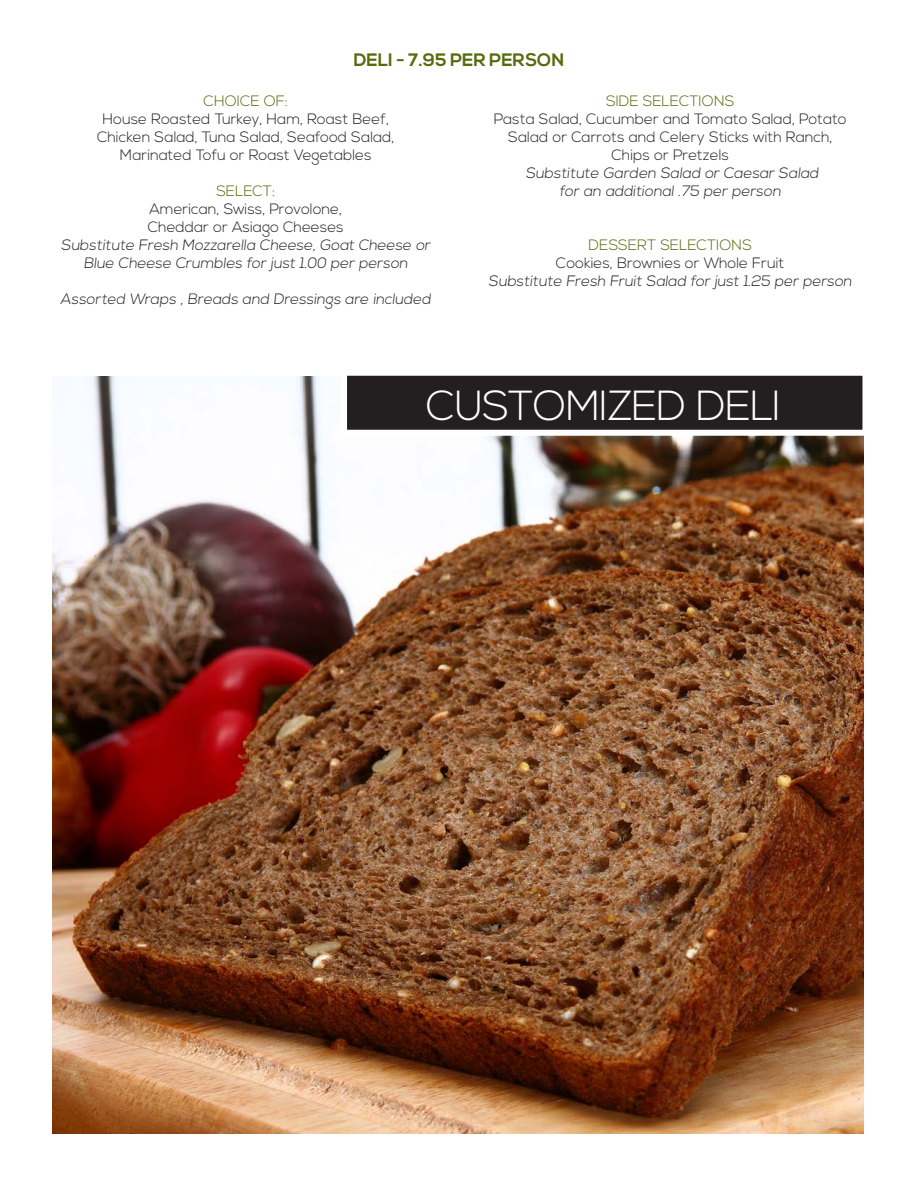
<style>
.page{position:relative;width:918px;height:1188px;background:#fff}
.page>*{position:absolute;margin:0;border:0;box-sizing:border-box;transform-origin:0 0}
.t1{font:300 42px "Nexa";letter-spacing:-.02em;color:#fff}
.t2{font:700 18px "Nexa";color:#556b0e}
.t3{font:300 15px/18px "Nexa";color:#231f20;text-align:center}
.t4{font:300 15px "Nexa";color:#556b0e}
</style>
<div class="page">
<img style="left:52px;top:376px;width:812px;height:758px">
<div style="left:344px;top:373px;width:522px;height:60px;background:#231f20"></div>
<div style="left:341px;top:370px;width:527px;height:66px;border:6px solid #fff"></div>
<p class="t2" style="left:354px;top:49px;width:212px">DELI - 7.95 PER PERSON</p>
<p class="t4" style="left:204px;top:92px;width:86px">CHOICE OF:</p>
<p class="t3" style="left:97px;top:111px;width:299px">House Roasted Turkey, Ham, Roast Beef,<br>Chicken Salad, Tuna Salad, Seafood Salad,<br>Marinated Tofu or Roast Vegetables</p>
<p class="t4" style="left:216px;top:182px;width:60px">SELECT:</p>
<p class="t3" style="left:148px;top:201px;width:197px;text-align:left">American, Swiss, Provolone,<br>Cheddar or Asiago Cheeses</p>
<p class="t3" style="left:61px;top:237px;width:373px">Substitute Fresh Mozzarella Cheese, Goat Cheese or<br>Blue Cheese Crumbles for just 1.00 per person</p>
<p class="t3" style="left:61px;top:291px;width:374px">Assorted Wraps , Breads and Dressings are included</p>
<p class="t4" style="left:606px;top:92px;width:129px">SIDE SELECTIONS</p>
<p class="t3" style="left:494px;top:111px;width:355px">Pasta Salad, Cucumber and Tomato Salad, Potato<br>Salad or Carrots and Celery Sticks with Ranch,<br>Chips or Pretzels</p>
<p class="t3" style="left:526px;top:165px;width:297px">Substitute Garden Salad or Caesar Salad for an additional .75 per person</p>
<p class="t4" style="left:589px;top:236px;width:165px">DESSERT SELECTIONS</p>
<p class="t3" style="left:556px;top:255px;width:230px">Cookies, Brownies or Whole Fruit</p>
<p class="t3" style="left:489px;top:273px;width:367px">Substitute Fresh Fruit Salad for just 1.25 per person</p>
<p class="t1" style="left:426px;top:381px;width:356px">CUSTOMIZED DELI</p>
</div>
